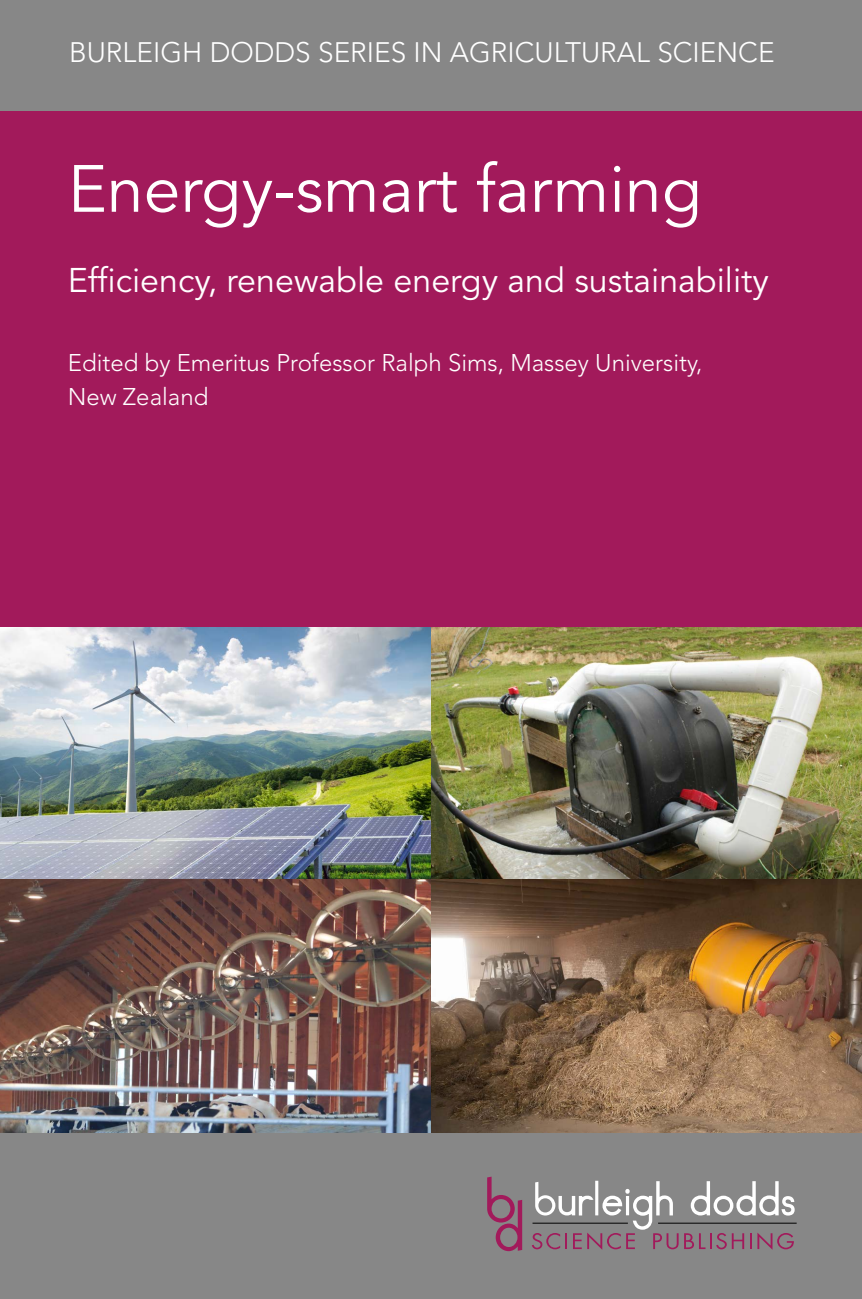
<style>
.page{position:relative;width:862px;height:1299px;background:#fff}
.page>*{position:absolute;margin:0;border:0;box-sizing:border-box;transform-origin:0 0}
.t1{font:66px "Avenir LT Std";color:#fff}
.t2{font:34px "Avenir LT Std";color:#fff}
.t3{font:300 28px "Avenir LT Std";color:#fff}
.t4{font:300 24px/34px "Avenir LT Std";color:#fff}
</style>
<div class="page">
<div style="left:0;top:0;width:862px;height:1298px;background:#a21a5b"></div>
<div style="left:0;top:1132px;width:862px;height:166px;background:#878787"></div>
<svg style="left:684px;top:1233px;width:60px;height:16px"></svg>
<svg style="left:750px;top:1233px;width:44px;height:16px"></svg>
<svg style="left:487px;top:1176px;width:35px;height:74px"></svg>
<svg style="left:690px;top:1181px;width:105px;height:35px"></svg>
<hr style="left:658px;top:1222px;width:138px;height:1px;background:#000">
<svg style="left:532px;top:1180px;width:146px;height:69px"></svg>
<div style="left:0;top:0;width:862px;height:110px;background:#878787"></div>
<img style="left:0;top:627px;width:431px;height:505px">
<img style="left:431px;top:627px;width:431px;height:505px">
<p class="t3" style="left:69px;top:36px;width:707px">BURLEIGH DODDS SERIES IN AGRICULTURAL SCIENCE</p>
<h1 class="t1" style="left:68px;top:150px;width:636px">Energy-smart farming</h1>
<h2 class="t2" style="left:68px;top:260px;width:702px">Efficiency, renewable energy and sustainability</h2>
<p class="t4" style="left:68px;top:346px;width:636px">Edited by Emeritus Professor Ralph Sims, Massey University,<br>New Zealand</p>
</div>
